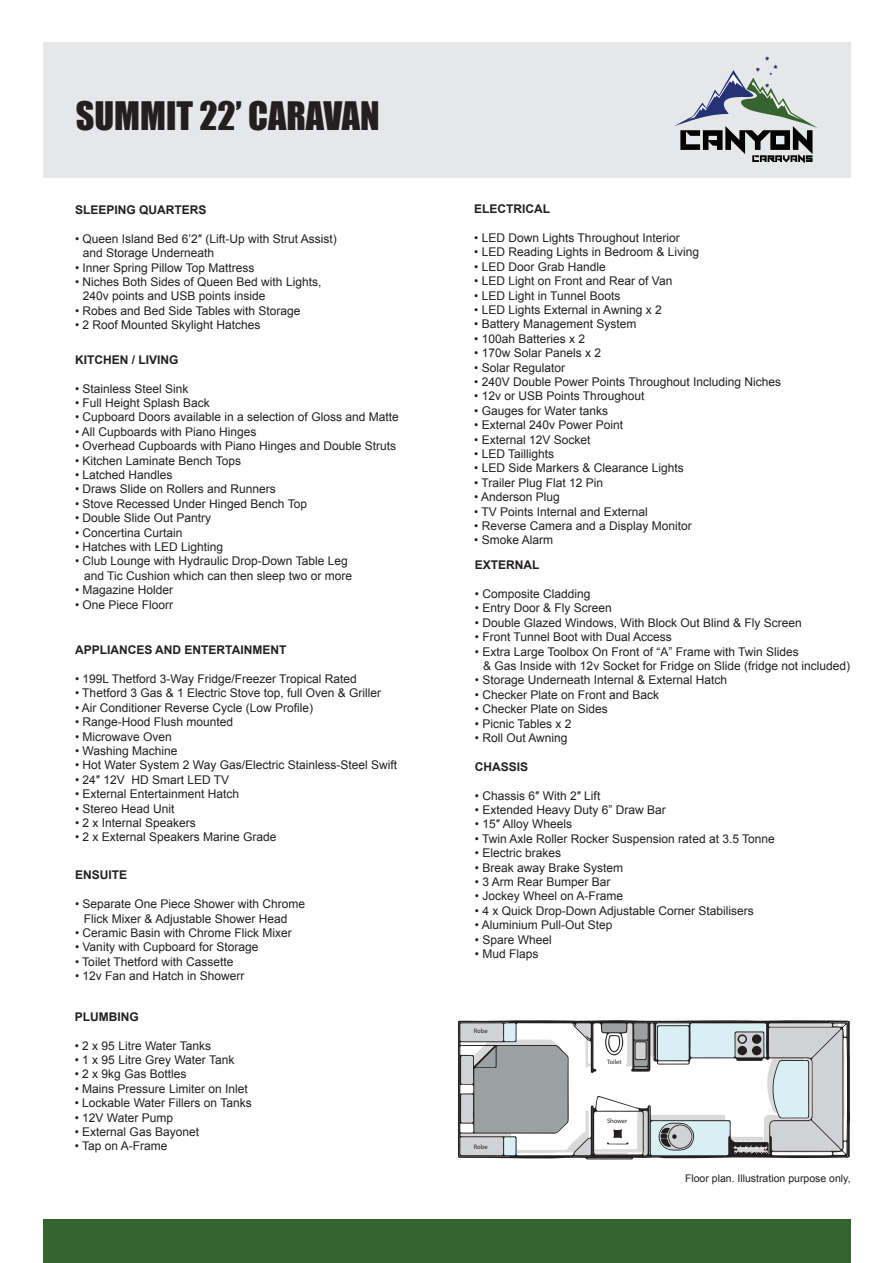
<style>
.page{position:relative;width:893px;height:1263px;background:#fff}
.page>*{position:absolute;margin:0;border:0;box-sizing:border-box;transform-origin:0 0}
.t1{font:36.15px "Impact";color:#231f20}
.t2{font:12px/14.4px "Arial";color:#231f20}
.t3{font:700 12px "Arial";color:#231f20}
.t4{font:10.5px "Arial";color:#231f20}
.t5{font:6.45px "Myriad Pro";color:#231f20}
</style>
<div class="page">
<svg style="left:458px;top:1020px;width:392px;height:140px"></svg>
<svg style="left:766px;top:1027px;width:77px;height:125px;background:#c7cbce"></svg>
<div style="left:613px;top:1129px;width:9px;height:9px;background:#231f20"></div>
<svg style="left:602px;top:1137px;width:26px;height:7px"></svg>
<div style="left:752px;top:1034px;width:9px;height:10px;background:#231f20;border-radius:50%"></div>
<div style="left:737px;top:1046px;width:10px;height:9px;background:#231f20;border-radius:50%"></div>
<div style="left:752px;top:1046px;width:9px;height:9px;background:#231f20;border-radius:50%"></div>
<svg style="left:737px;top:1034px;width:10px;height:10px"></svg>
<svg style="left:635px;top:1041px;width:12px;height:19px"></svg>
<svg style="left:602px;top:1030px;width:18px;height:23px"></svg>
<svg style="left:658px;top:1122px;width:37px;height:29px"></svg>
<div style="left:44px;top:42px;width:806px;height:135px;background:#e6e7e9"></div>
<img style="left:793px;top:118px;width:25px;height:10px">
<img style="left:674px;top:70px;width:82px;height:56px">
<img style="left:752px;top:82px;width:50px;height:38px">
<img style="left:689px;top:74px;width:54px;height:45px">
<svg style="left:765px;top:83px;width:4px;height:5px"></svg>
<svg style="left:755px;top:56px;width:23px;height:19px"></svg>
<img style="left:752px;top:154px;width:60px;height:9px">
<img style="left:680px;top:126px;width:132px;height:28px">
<div style="left:44px;top:1220px;width:806px;height:43px;background:#356430"></div>
<h1 class="t1" style="left:76px;top:88px;width:305px">SUMMIT 22’ CARAVAN</h1>
<p class="t3" style="left:75px;top:202px;width:133px">SLEEPING QUARTERS</p>
<p class="t2" style="left:83px;top:231px;width:256px;text-indent:-8px">• Queen Island Bed 6’2″ (Lift-Up with Strut Assist) and Storage Underneath</p>
<p class="t2" style="left:75px;top:260px;width:181px">• Inner Spring Pillow Top Mattress</p>
<p class="t2" style="left:83px;top:275px;width:240px;text-indent:-8px">• Niches Both Sides of Queen Bed with Lights,<br>240v points and USB points inside</p>
<p class="t2" style="left:75px;top:303px;width:227px">• Robes and Bed Side Tables with Storage</p>
<p class="t2" style="left:75px;top:318px;width:187px">• 2 Roof Mounted Skylight Hatches</p>
<p class="t3" style="left:75px;top:352px;width:105px">KITCHEN / LIVING</p>
<p class="t2" style="left:75px;top:381px;width:115px">• Stainless Steel Sink</p>
<p class="t2" style="left:75px;top:396px;width:136px">• Full Height Splash Back</p>
<p class="t2" style="left:75px;top:410px;width:325px">• Cupboard Doors available in a selection of Gloss and Matte</p>
<p class="t2" style="left:75px;top:424px;width:183px">• All Cupboards with Piano Hinges</p>
<p class="t2" style="left:75px;top:439px;width:323px">• Overhead Cupboards with Piano Hinges and Double Struts</p>
<p class="t2" style="left:75px;top:453px;width:168px">• Kitchen Laminate Bench Tops</p>
<p class="t2" style="left:75px;top:468px;width:99px">• Latched Handles</p>
<p class="t2" style="left:75px;top:482px;width:202px">• Draws Slide on Rollers and Runners</p>
<p class="t2" style="left:75px;top:496px;width:234px">• Stove Recessed Under Hinged Bench Top</p>
<p class="t2" style="left:75px;top:511px;width:138px">• Double Slide Out Pantry</p>
<p class="t2" style="left:75px;top:525px;width:109px">• Concertina Curtain</p>
<p class="t2" style="left:75px;top:540px;width:150px">• Hatches with LED Lighting</p>
<p class="t2" style="left:84px;top:554px;width:270px;text-indent:-9px">• Club Lounge with Hydraulic Drop-Down Table Leg and Tic Cushion which can then sleep two or more</p>
<p class="t2" style="left:75px;top:583px;width:100px">• Magazine Holder</p>
<p class="t2" style="left:75px;top:597px;width:100px">• One Piece Floorr</p>
<p class="t3" style="left:75px;top:642px;width:213px">APPLIANCES AND ENTERTAINMENT</p>
<p class="t2" style="left:75px;top:672px;width:283px">• 199L Thetford 3-Way Fridge/Freezer Tropical Rated</p>
<p class="t2" style="left:75px;top:686px;width:308px">• Thetford 3 Gas &amp; 1 Electric Stove top, full Oven &amp; Griller</p>
<p class="t2" style="left:75px;top:700px;width:240px">• Air Conditioner Reverse Cycle (Low Profile)</p>
<p class="t2" style="left:75px;top:715px;width:160px">• Range-Hood Flush mounted</p>
<p class="t2" style="left:75px;top:729px;width:98px">• Microwave Oven</p>
<p class="t2" style="left:75px;top:744px;width:104px">• Washing Machine</p>
<p class="t2" style="left:75px;top:758px;width:324px">• Hot Water System 2 Way Gas/Electric Stainless-Steel Swift</p>
<p class="t2" style="left:75px;top:772px;width:156px">• 24″ 12V HD Smart LED TV</p>
<p class="t2" style="left:75px;top:787px;width:166px">• External Entertainment Hatch</p>
<p class="t2" style="left:75px;top:801px;width:101px">• Stereo Head Unit</p>
<p class="t2" style="left:75px;top:816px;width:122px">• 2 x Internal Speakers</p>
<p class="t2" style="left:75px;top:830px;width:203px">• 2 x External Speakers Marine Grade</p>
<p class="t3" style="left:75px;top:867px;width:54px">ENSUITE</p>
<p class="t2" style="left:84px;top:897px;width:223px;text-indent:-9px">• Separate One Piece Shower with Chrome<br>Flick Mixer &amp; Adjustable Shower Head</p>
<p class="t2" style="left:75px;top:926px;width:218px">• Ceramic Basin with Chrome Flick Mixer</p>
<p class="t2" style="left:75px;top:940px;width:185px">• Vanity with Cupboard for Storage</p>
<p class="t2" style="left:75px;top:954px;width:160px">• Toilet Thetford with Cassette</p>
<p class="t2" style="left:75px;top:969px;width:171px">• 12v Fan and Hatch in Showerr</p>
<p class="t3" style="left:75px;top:1008px;width:65px">PLUMBING</p>
<p class="t2" style="left:75px;top:1038px;width:138px">• 2 x 95 Litre Water Tanks</p>
<p class="t2" style="left:75px;top:1053px;width:161px">• 1 x 95 Litre Grey Water Tank</p>
<p class="t2" style="left:75px;top:1067px;width:113px">• 2 x 9kg Gas Bottles</p>
<p class="t2" style="left:75px;top:1081px;width:174px">• Mains Pressure Limiter on Inlet</p>
<p class="t2" style="left:75px;top:1096px;width:178px">• Lockable Water Fillers on Tanks</p>
<p class="t2" style="left:75px;top:1110px;width:100px">• 12V Water Pump</p>
<p class="t2" style="left:75px;top:1125px;width:126px">• External Gas Bayonet</p>
<p class="t2" style="left:75px;top:1139px;width:94px">• Tap on A-Frame</p>
<p class="t3" style="left:474px;top:201px;width:77px">ELECTRICAL</p>
<p class="t2" style="left:474px;top:231px;width:207px">• LED Down Lights Throughout Interior</p>
<p class="t2" style="left:474px;top:245px;width:226px">• LED Reading Lights in Bedroom &amp; Living</p>
<p class="t2" style="left:474px;top:260px;width:133px">• LED Door Grab Handle</p>
<p class="t2" style="left:474px;top:274px;width:200px">• LED Light on Front and Rear of Van</p>
<p class="t2" style="left:474px;top:288px;width:148px">• LED Light in Tunnel Boots</p>
<p class="t2" style="left:474px;top:303px;width:189px">• LED Lights External in Awning x 2</p>
<p class="t2" style="left:474px;top:317px;width:164px">• Battery Management System</p>
<p class="t2" style="left:474px;top:332px;width:112px">• 100ah Batteries x 2</p>
<p class="t2" style="left:474px;top:346px;width:128px">• 170w Solar Panels x 2</p>
<p class="t2" style="left:474px;top:360px;width:92px">• Solar Regulator</p>
<p class="t2" style="left:474px;top:375px;width:308px">• 240V Double Power Points Throughout Including Niches</p>
<p class="t2" style="left:474px;top:389px;width:172px">• 12v or USB Points Throughout</p>
<p class="t2" style="left:474px;top:404px;width:135px">• Gauges for Water tanks</p>
<p class="t2" style="left:474px;top:418px;width:150px">• External 240v Power Point</p>
<p class="t2" style="left:474px;top:432px;width:118px">• External 12V Socket</p>
<p class="t2" style="left:474px;top:447px;width:82px">• LED Taillights</p>
<p class="t2" style="left:474px;top:461px;width:211px">• LED Side Markers &amp; Clearance Lights</p>
<p class="t2" style="left:474px;top:476px;width:130px">• Trailer Plug Flat 12 Pin</p>
<p class="t2" style="left:474px;top:490px;width:87px">• Anderson Plug</p>
<p class="t2" style="left:474px;top:504px;width:175px">• TV Points Internal and External</p>
<p class="t2" style="left:474px;top:519px;width:219px">• Reverse Camera and a Display Monitor</p>
<p class="t2" style="left:474px;top:533px;width:80px">• Smoke Alarm</p>
<p class="t3" style="left:475px;top:557px;width:66px">EXTERNAL</p>
<p class="t2" style="left:475px;top:587px;width:117px">• Composite Cladding</p>
<p class="t2" style="left:475px;top:601px;width:138px">• Entry Door &amp; Fly Screen</p>
<p class="t2" style="left:475px;top:615px;width:328px">• Double Glazed Windows, With Block Out Blind &amp; Fly Screen</p>
<p class="t2" style="left:475px;top:630px;width:198px">• Front Tunnel Boot with Dual Access</p>
<p class="t2" style="left:483px;top:644px;width:368px;text-indent:-8px">• Extra Large Toolbox On Front of “A” Frame with Twin Slides<br>&amp; Gas Inside with 12v Socket for Fridge on Slide (fridge not included)</p>
<p class="t2" style="left:475px;top:673px;width:254px">• Storage Underneath Internal &amp; External Hatch</p>
<p class="t2" style="left:475px;top:687px;width:186px">• Checker Plate on Front and Back</p>
<p class="t2" style="left:475px;top:702px;width:134px">• Checker Plate on Sides</p>
<p class="t2" style="left:475px;top:716px;width:98px">• Picnic Tables x 2</p>
<p class="t2" style="left:475px;top:731px;width:94px">• Roll Out Awning</p>
<p class="t3" style="left:475px;top:758px;width:55px">CHASSIS</p>
<p class="t2" style="left:475px;top:788px;width:127px">• Chassis 6″ With 2″ Lift</p>
<p class="t2" style="left:475px;top:803px;width:192px">• Extended Heavy Duty 6” Draw Bar</p>
<p class="t2" style="left:475px;top:817px;width:99px">• 15″ Alloy Wheels</p>
<p class="t2" style="left:475px;top:831px;width:301px">• Twin Axle Roller Rocker Suspension rated at 3.5 Tonne</p>
<p class="t2" style="left:475px;top:846px;width:88px">• Electric brakes</p>
<p class="t2" style="left:475px;top:860px;width:150px">• Break away Brake System</p>
<p class="t2" style="left:475px;top:875px;width:137px">• 3 Arm Rear Bumper Bar</p>
<p class="t2" style="left:475px;top:889px;width:150px">• Jockey Wheel on A-Frame</p>
<p class="t2" style="left:475px;top:903px;width:280px">• 4 x Quick Drop-Down Adjustable Corner Stabilisers</p>
<p class="t2" style="left:475px;top:918px;width:139px">• Aluminium Pull-Out Step</p>
<p class="t2" style="left:475px;top:932px;width:78px">• Spare Wheel</p>
<p class="t2" style="left:475px;top:947px;width:65px">• Mud Flaps</p>
<p class="t5" style="left:474px;top:1027px;width:15px">Robe</p>
<p class="t5" style="left:474px;top:1142px;width:15px">Robe</p>
<p class="t5" style="left:607px;top:1057px;width:16px">Toilet</p>
<p class="t5" style="left:607px;top:1116px;width:22px">Shower</p>
<p class="t4" style="left:685px;top:1171px;width:167px">Floor plan. Illustration purpose only,</p>
</div>
